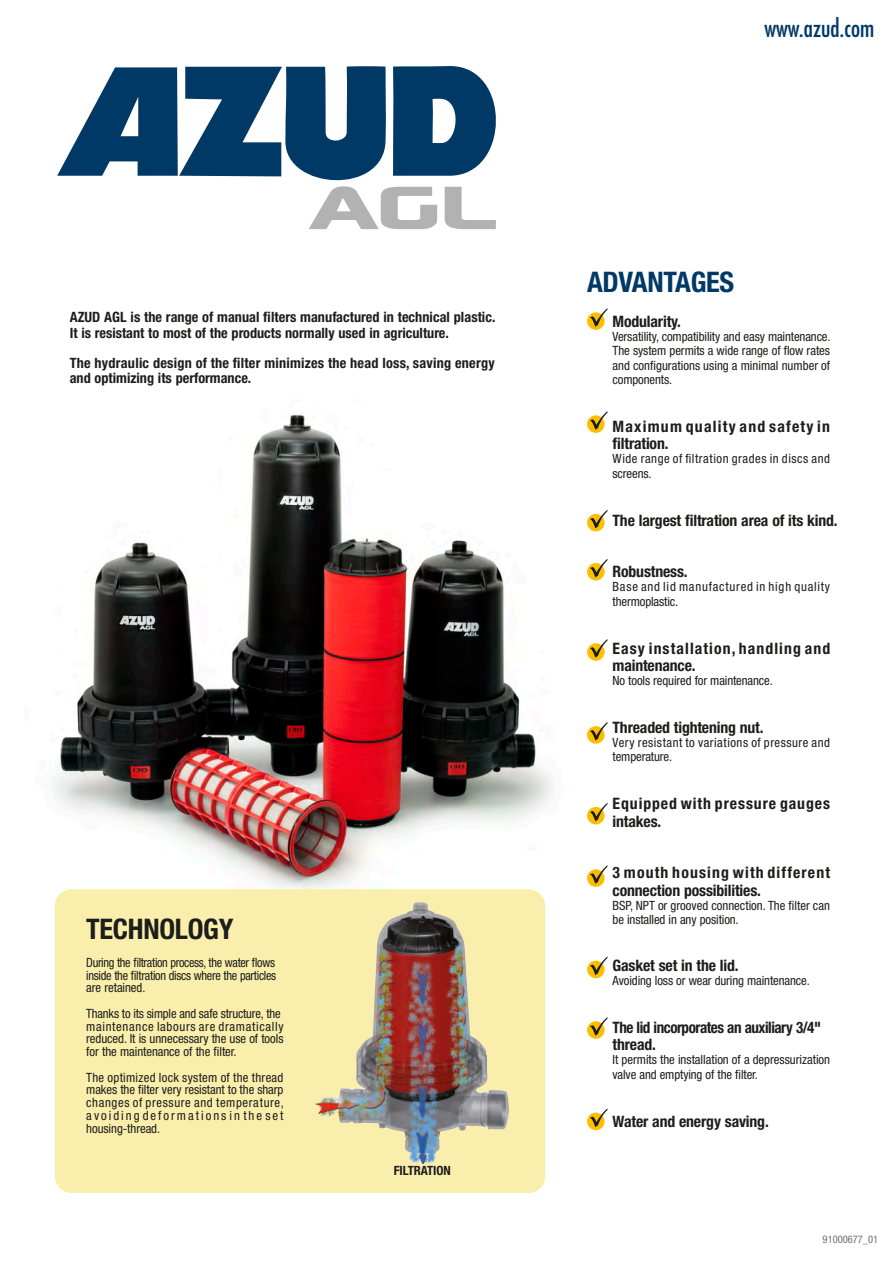
<style>
.page{position:relative;width:893px;height:1263px;background:#fff}
.page>*{position:absolute;margin:0;border:0;box-sizing:border-box;transform-origin:0 0}
.t1{font:700 condensed 28.35px "Helvetica Neue LT Std";letter-spacing:-.01em;color:#1d1d1b}
.t2{font:700 condensed 28.35px "Helvetica Neue LT Std";letter-spacing:-.01em;color:#003866}
.t3{font:condensed 24px "Futura";color:#003866}
.t4{font:700 condensed 15.75px "Helvetica Neue LT Std";letter-spacing:-.01em;color:#1d1d1b}
.t5{font:700 condensed 15.75px/17.2px "Helvetica Neue LT Std";letter-spacing:.03em;color:#1d1d1b}
.t6{font:700 condensed 15.75px/17.2px "Helvetica Neue LT Std";letter-spacing:.07em;color:#1d1d1b}
.t7{font:700 condensed 15.75px/17.2px "Helvetica Neue LT Std";letter-spacing:-.03em;color:#1d1d1b;scale:.96 1}
.t8{font:700 condensed 15.75px/17.2px "Helvetica Neue LT Std";letter-spacing:.08em;color:#1d1d1b}
.t9{font:700 condensed 15.75px/17.2px "Helvetica Neue LT Std";letter-spacing:.06em;color:#1d1d1b}
.t10{font:700 condensed 14.25px/15.3px "Helvetica Neue LT Std";letter-spacing:.005em;color:#1d1d1b}
.t11{font:condensed 12.75px/12.8px "Helvetica Neue LT Std";letter-spacing:-.005em;color:#1d1d1b}
.t12{font:condensed 12.75px/12.8px "Helvetica Neue LT Std";letter-spacing:-.005em;color:#1d1d1b;text-align:justify;scale:.96 1}
.t13{font:condensed 12.75px/14.2px "Helvetica Neue LT Std";letter-spacing:.04em;color:#1d1d1b}
.t14{font:condensed 12.75px/14.2px "Helvetica Neue LT Std";letter-spacing:.06em;color:#1d1d1b}
.t15{font:condensed 12.75px/14.2px "Helvetica Neue LT Std";letter-spacing:.045em;color:#1d1d1b}
.t16{font:700 condensed 12.75px "Helvetica Neue LT Std";letter-spacing:-.005em;color:#1d1d1b}
.t17{font:condensed 10.5px "Helvetica Neue LT Std";color:#70706f}
</style>
<div class="page">
<img style="left:51px;top:414px;width:500px;height:496px">
<svg style="left:57px;top:66px;width:439px;height:163px"></svg>
<svg style="left:55px;top:889px;width:490px;height:304px;background:#e5d69f"></svg>
<svg style="left:587px;top:312px;width:18px;height:18px"></svg>
<svg style="left:590px;top:308px;width:18px;height:19px"></svg>
<svg style="left:587px;top:415px;width:18px;height:18px"></svg>
<svg style="left:590px;top:411px;width:18px;height:19px"></svg>
<div style="left:587px;top:514px;width:18px;height:17px;background:#fcbf00;border-radius:50%"></div>
<svg style="left:590px;top:510px;width:18px;height:18px"></svg>
<div style="left:587px;top:563px;width:18px;height:17px;background:#fcbf00;border-radius:50%"></div>
<svg style="left:590px;top:559px;width:18px;height:18px"></svg>
<svg style="left:587px;top:643px;width:18px;height:18px"></svg>
<svg style="left:590px;top:639px;width:18px;height:19px"></svg>
<svg style="left:587px;top:726px;width:18px;height:18px"></svg>
<svg style="left:590px;top:722px;width:18px;height:19px"></svg>
<div style="left:587px;top:807px;width:18px;height:17px;background:#fcbf00;border-radius:50%"></div>
<svg style="left:590px;top:803px;width:18px;height:18px"></svg>
<svg style="left:587px;top:869px;width:18px;height:18px"></svg>
<svg style="left:590px;top:865px;width:18px;height:19px"></svg>
<div style="left:587px;top:961px;width:18px;height:17px;background:#fcbf00;border-radius:50%"></div>
<svg style="left:590px;top:956px;width:18px;height:19px"></svg>
<svg style="left:587px;top:1021px;width:18px;height:18px"></svg>
<svg style="left:590px;top:1017px;width:18px;height:19px"></svg>
<div style="left:587px;top:1113px;width:18px;height:17px;background:#fcbf00;border-radius:50%"></div>
<svg style="left:590px;top:1108px;width:18px;height:19px"></svg>
<img style="left:377px;top:902px;width:41px;height:43px">
<h2 class="t3" style="left:764px;top:13px;width:111px">www.azud.com</h2>
<p class="t10" style="left:70px;top:309px;width:427px">AZUD AGL is the range of manual filters manufactured in technical plastic.<br>It is resistant to most of the products normally used in agriculture.</p>
<p class="t10" style="left:70px;top:355px;width:427px">The hydraulic design of the filter minimizes the head loss, saving energy and optimizing its performance.</p>
<h1 class="t1" style="left:86px;top:911px;width:149px">TECHNOLOGY</h1>
<p class="t12" style="left:86px;top:956px;width:199px">During the filtration process, the water flows inside the filtration discs where the particles are retained.</p>
<p class="t11" style="left:86px;top:1007px;width:199px">Thanks to its simple and safe structure, the maintenance labours are dramatically reduced. It is unnecessary the use of tools for the maintenance of the filter.</p>
<p class="t11" style="left:86px;top:1071px;width:199px;text-align:justify">The optimized lock system of the thread makes the filter very resistant to the sharp changes of pressure and temperature, avoiding deformations in the set housing-thread.</p>
<p class="t16" style="left:394px;top:1162px;width:58px">FILTRATION</p>
<h1 class="t2" style="left:587px;top:265px;width:149px">ADVANTAGES</h1>
<p class="t4" style="left:613px;top:312px;width:70px">Modularity.</p>
<p class="t11" style="left:613px;top:329px;width:219px;line-height:14.2px;text-align:justify">Versatility, compatibility and easy maintenance.<br>The system permits a wide range of flow rates and configurations using a minimal number of components.</p>
<p class="t8" style="left:613px;top:418px;width:219px">Maximum quality and safety in filtration.</p>
<p class="t15" style="left:613px;top:451px;width:219px">Wide range of filtration grades in discs and screens.</p>
<p class="t4" style="left:613px;top:510px;width:227px">The largest filtration area of its kind.</p>
<p class="t4" style="left:613px;top:562px;width:77px">Robustness.</p>
<p class="t14" style="left:613px;top:580px;width:219px">Base and lid manufactured in high quality thermoplastic.</p>
<p class="t6" style="left:613px;top:639px;width:219px">Easy installation, handling and maintenance.</p>
<p class="t11" style="left:613px;top:674px;width:162px">No tools required for maintenance.</p>
<p class="t4" style="left:613px;top:718px;width:152px">Threaded tightening nut.</p>
<p class="t13" style="left:613px;top:735px;width:219px">Very resistant to variations of pressure and temperature.</p>
<p class="t9" style="left:613px;top:795px;width:219px">Equipped with pressure gauges intakes.</p>
<p class="t5" style="left:613px;top:864px;width:219px">3 mouth housing with different connection possibilities.</p>
<p class="t11" style="left:613px;top:898px;width:219px;line-height:14.2px">BSP, NPT or grooved connection. The filter can be installed in any position.</p>
<p class="t4" style="left:613px;top:956px;width:128px">Gasket set in the lid.</p>
<p class="t11" style="left:613px;top:974px;width:199px">Avoiding loss or wear during maintenance.</p>
<p class="t7" style="left:613px;top:1019px;width:219px">The lid incorporates an auxiliary 3/4" thread.</p>
<p class="t11" style="left:613px;top:1053px;width:219px;line-height:14.2px">It permits the installation of a depressurization valve and emptying of the filter.</p>
<p class="t4" style="left:613px;top:1111px;width:158px">Water and energy saving.</p>
<p class="t17" style="left:823px;top:1233px;width:57px">91000677_01</p>
</div>
